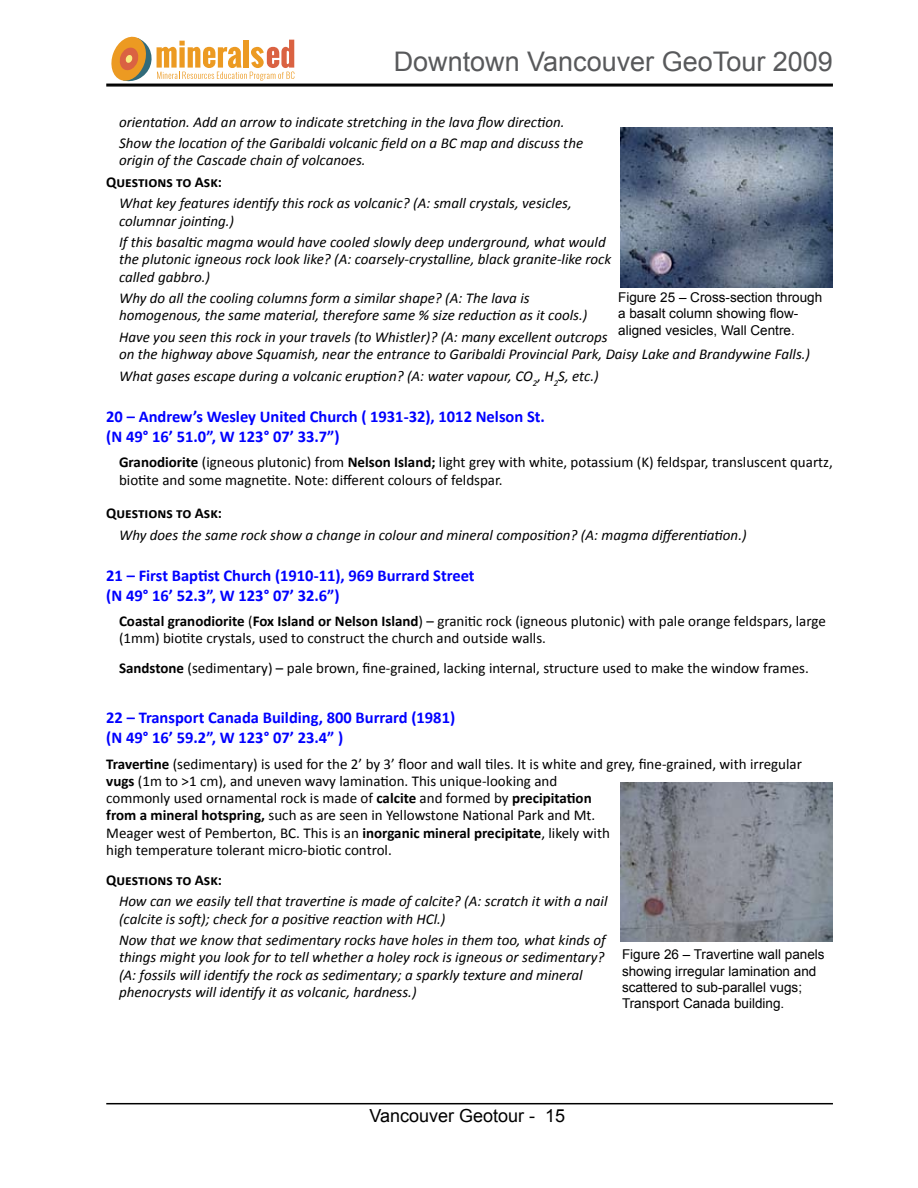
<style>
.page{position:relative;width:918px;height:1188px;background:#fff}
.page>*{position:absolute;margin:0;border:0;box-sizing:border-box;transform-origin:0 0}
.t1{font:27px "Arial";color:#58595b}
.t2{font:18px "Arial";color:#000}
.t3{font:700 16.5px/19.8px "Calibri";color:#00f}
.t4{font:italic 15px/17.2px "Calibri";color:#000}
.t5{font:15px/17.2px "Calibri";color:#000}
.t6{font:700 15px "Calibri";color:#000}
.t7{font:13.5px/16.2px "Arial";color:#000}
.s1{font-weight:700}
</style>
<div class="page">
<hr style="left:106px;top:84px;width:727px;height:1px;background:#000">
<hr style="left:106px;top:85px;width:727px;height:2px;background:#000">
<hr style="left:106px;top:1103px;width:727px;height:1px;background:#000">
<svg style="left:111px;top:36px;width:183px;height:46px"></svg>
<img style="left:620px;top:128px;width:213px;height:159px">
<img style="left:620px;top:782px;width:213px;height:160px">
<h1 class="t1" style="left:394px;top:44px;width:441px">Downtown Vancouver GeoTour 2009</h1>
<p class="t4" style="left:119px;top:110px;width:466px;line-height:21.5px">orientation. Add an arrow to indicate stretching in the lava flow direction.<br>Show the location of the Garibaldi volcanic field on a BC map and discuss the</p>
<p class="t4" style="left:119px;top:151px;width:248px">origin of the Cascade chain of volcanoes.</p>
<p class="t6" style="left:106px;top:173px;width:117px">Questions to Ask:</p>
<p class="t4" style="left:119px;top:194px;width:454px">What key features identify this rock as volcanic? (A: small crystals, vesicles, columnar jointing.)</p>
<p class="t4" style="left:119px;top:233px;width:494px">If this basaltic magma would have cooled slowly deep underground, what would the plutonic igneous rock look like? (A: coarsely-crystalline, black granite-like rock called gabbro.)</p>
<p class="t4" style="left:119px;top:289px;width:470px">Why do all the cooling columns form a similar shape? (A: The lava is homogenous, the same material, therefore same % size reduction as it cools.)</p>
<p class="t4" style="left:119px;top:328px;width:693px">Have you seen this rock in your travels (to Whistler)? (A: many excellent outcrops<br>on the highway above Squamish, near the entrance to Garibaldi Provincial Park, Daisy Lake and Brandywine Falls.)</p>
<p class="t4" style="left:119px;top:366px;width:481px">What gases escape during a volcanic eruption? (A: water vapour, CO<sub>2</sub>, H<sub>2</sub>S, etc.)</p>
<p class="t3" style="left:106px;top:406px;width:440px">20 – Andrew’s Wesley United Church ( 1931-32), 1012 Nelson St. (N 49° 16’ 51.0”, W 123° 07’ 33.7”)</p>
<p class="t5" style="left:119px;top:453px;width:715px"><span class="s1">Granodiorite</span> (igneous plutonic) from <span class="s1">Nelson Island;</span> light grey with white, potassium (K) feldspar, transluscent quartz, biotite and some magnetite. Note: different colours of feldspar.</p>
<p class="t6" style="left:106px;top:504px;width:117px">Questions to Ask:</p>
<p class="t4" style="left:119px;top:525px;width:629px">Why does the same rock show a change in colour and mineral composition? (A: magma differentiation.)</p>
<p class="t3" style="left:106px;top:565px;width:370px">21 – First Baptist Church (1910-11), 969 Burrard Street (N 49° 16’ 52.3”, W 123° 07’ 32.6”)</p>
<p class="t5" style="left:119px;top:612px;width:708px"><span class="s1">Coastal granodiorite</span> (<span class="s1">Fox Island or Nelson Island</span>) – granitic rock (igneous plutonic) with pale orange feldspars, large (1mm) biotite crystals, used to construct the church and outside walls.</p>
<p class="t5" style="left:119px;top:659px;width:691px"><span class="s1">Sandstone</span> (sedimentary) – pale brown, fine-grained, lacking internal, structure used to make the window frames.</p>
<p class="t3" style="left:106px;top:707px;width:350px">22 – Transport Canada Building, 800 Burrard (1981) (N 49° 16’ 59.2”, W 123° 07’ 23.4” )</p>
<p class="t5" style="left:106px;top:754px;width:697px"><span class="s1">Travertine</span> (sedimentary) is used for the 2’ by 3’ floor and wall tiles. It is white and grey, fine-grained, with irregular <span class="s1">vugs</span> (1m to &gt;1 cm), and uneven wavy lamination. This unique-looking and<br>commonly used ornamental rock is made of <span class="s1">calcite</span> and formed by <span class="s1">precipitation<br>from a mineral hotspring,</span> such as are seen in Yellowstone National Park and Mt.<br>Meager west of Pemberton, BC. This is an <span class="s1">inorganic mineral precipitate</span>, likely with<br>high temperature tolerant micro-biotic control.</p>
<p class="t6" style="left:106px;top:871px;width:117px">Questions to Ask:</p>
<p class="t4" style="left:119px;top:892px;width:490px">How can we easily tell that travertine is made of calcite? (A: scratch it with a nail (calcite is soft); check for a positive reaction with HCl.)</p>
<p class="t4" style="left:119px;top:931px;width:488px">Now that we know that sedimentary rocks have holes in them too, what kinds of things might you look for to tell whether a holey rock is igneous or sedimentary? (A: fossils will identify the rock as sedimentary; a sparkly texture and mineral phenocrysts will identify it as volcanic, hardness.)</p>
<p class="t7" style="left:618px;top:290px;width:206px">Figure 25 – Cross-section through a basalt column showing flow&shy;aligned vesicles, Wall Centre.</p>
<p class="t7" style="left:622px;top:947px;width:204px">Figure 26 – Travertine wall panels showing irregular lamination and scattered to sub-parallel vugs;<br>Transport Canada building.</p>
<p class="t2" style="left:369px;top:1104px;width:197px">Vancouver Geotour - 15</p>
</div>
